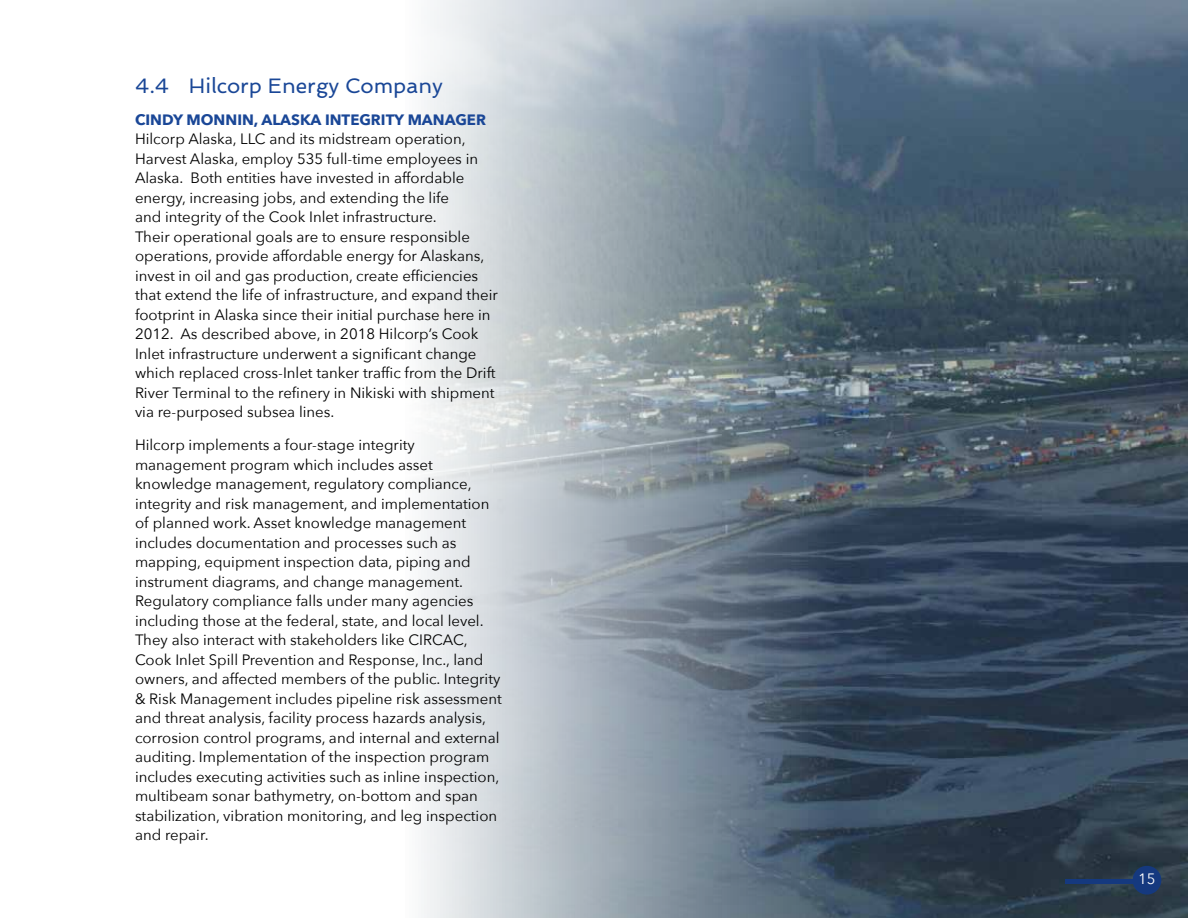
<style>
.page{position:relative;width:1188px;height:918px;background:#fff}
.page>*{position:absolute;margin:0;border:0;box-sizing:border-box;transform-origin:0 0}
.t1{font:21px "Spinnaker";color:#1a4797}
.t2{font:15px/19.5px "Avenir Next";color:#000}
.t3{font:700 15px "Avenir Next";color:#1a4797}
.t4{font:15px "Avenir Next";color:#fff}
</style>
<div class="page">
<img style="left:421px;top:0;width:767px;height:918px">
<div style="left:1133px;top:866px;width:28px;height:29px;background:#15397f;border-radius:50%"></div>
<hr style="left:1066px;top:879px;width:69px;height:4px;background:#15397f">
<h1 class="t1" style="left:135px;top:77px;width:310px">4.4 Hilcorp Energy Company</h1>
<p class="t3" style="left:135px;top:113px;width:353px">CINDY MONNIN, ALASKA INTEGRITY MANAGER</p>
<p class="t2" style="left:135px;top:130px;width:364px">Hilcorp Alaska, LLC and its midstream operation, Harvest Alaska, employ 535 full-time employees in Alaska. Both entities have invested in affordable energy, increasing jobs, and extending the life<br>and integrity of the Cook Inlet infrastructure.<br>Their operational goals are to ensure responsible operations, provide affordable energy for Alaskans, invest in oil and gas production, create efficiencies that extend the life of infrastructure, and expand their footprint in Alaska since their initial purchase here in 2012. As described above, in 2018 Hilcorp’s Cook Inlet infrastructure underwent a significant change which replaced cross-Inlet tanker traffic from the Drift River Terminal to the refinery in Nikiski with shipment via re-purposed subsea lines.</p>
<p class="t2" style="left:135px;top:436px;width:368px">Hilcorp implements a four-stage integrity management program which includes asset knowledge management, regulatory compliance, integrity and risk management, and implementation of planned work. Asset knowledge management includes documentation and processes such as mapping, equipment inspection data, piping and instrument diagrams, and change management.<br>Regulatory compliance falls under many agencies including those at the federal, state, and local level.<br>They also interact with stakeholders like CIRCAC, Cook Inlet Spill Prevention and Response, Inc., land owners, and affected members of the public. Integrity &amp; Risk Management includes pipeline risk assessment and threat analysis, facility process hazards analysis, corrosion control programs, and internal and external auditing. Implementation of the inspection program includes executing activities such as inline inspection, multibeam sonar bathymetry, on-bottom and span stabilization, vibration monitoring, and leg inspection and repair.</p>
<p class="t4" style="left:1138px;top:872px;width:19px">15</p>
</div>
